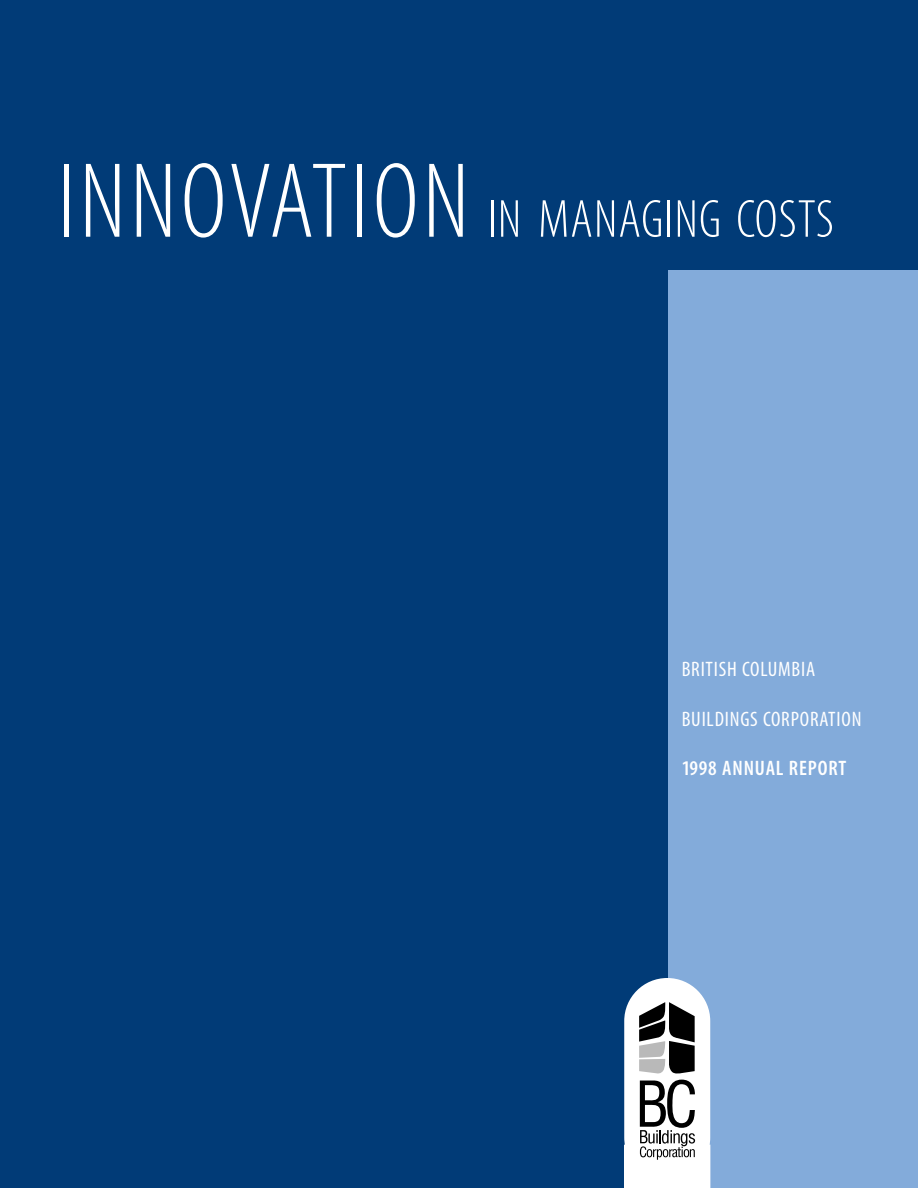
<style>
.page{position:relative;width:918px;height:1188px;background:#fff}
.page>*{position:absolute;margin:0;border:0;box-sizing:border-box;transform-origin:0 0}
.t1{font:54px "Myriad MM 215 300";letter-spacing:.02em;color:#fff}
.t2{font:21px "Myriad MM 400 300";letter-spacing:.04em;color:#fff}
.t3{font:21px "Myriad MM 565 300";letter-spacing:.04em;color:#fff}
.s1{font-size:108px}
</style>
<div class="page">
<div style="left:1px;top:0;width:917px;height:1188px;background:#013b77"></div>
<div style="left:668px;top:270px;width:250px;height:918px;background:#83abda"></div>
<div style="left:625px;top:1145px;width:85px;height:43px;background:#fff"></div>
<div style="left:624px;top:978px;width:86px;height:202px;background:#fff;border-radius:43px"></div>
<svg style="left:639px;top:1002px;width:56px;height:158px"></svg>
<h1 class="t1" style="left:57px;top:199px;width:778px"><span class="s1">INNOVATION</span> IN MANAGING COSTS</h1>
<p class="t2" style="left:682px;top:661px;width:135px">BRITISH COLUMBIA</p>
<p class="t2" style="left:682px;top:711px;width:181px">BUILDINGS CORPORATION</p>
<p class="t3" style="left:682px;top:760px;width:166px">1998 ANNUAL REPORT</p>
</div>
